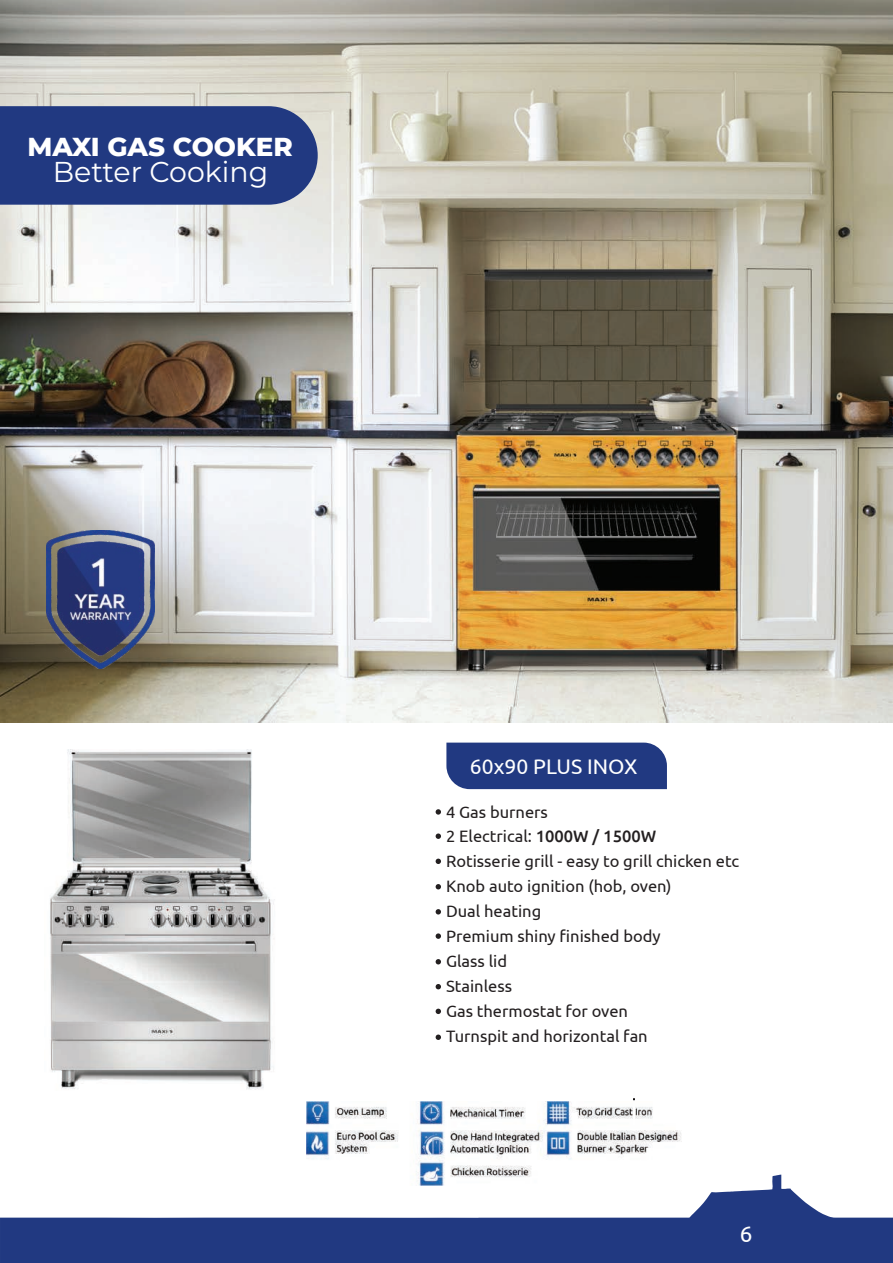
<style>
.page{position:relative;width:893px;height:1263px;background:#fff}
.page>*{position:absolute;margin:0;border:0;box-sizing:border-box;transform-origin:0 0}
.t1{font:28.65px "Montserrat";color:#fff}
.t2{font:800 26.4px "Montserrat";color:#fff}
.t3{font:22.5px "Ubuntu";color:#fff}
.t4{font:21.15px "Ubuntu";color:#fff}
.t5{font:16.5px/24.9px "Ubuntu";color:#231f20}
.s1{font-weight:500}
</style>
<div class="page">
<img style="left:0;top:0;width:893px;height:722px">
<svg style="left:0;top:1174px;width:893px;height:89px;fill:#213981"></svg>
<div style="left:446px;top:743px;width:221px;height:46px;background:#213981"></div>
<img style="left:50px;top:749px;width:225px;height:341px">
<img style="left:307px;top:1102px;width:380px;height:83px">
<img style="left:47px;top:531px;width:108px;height:137px">
<div style="left:0;top:106px;width:318px;height:99px;background:#213981"></div>
<svg style="left:436px;top:809px;width:5px;height:6px"></svg>
<svg style="left:436px;top:833px;width:5px;height:6px"></svg>
<svg style="left:436px;top:859px;width:5px;height:5px"></svg>
<svg style="left:436px;top:884px;width:5px;height:5px"></svg>
<svg style="left:436px;top:909px;width:5px;height:5px"></svg>
<svg style="left:436px;top:933px;width:5px;height:6px"></svg>
<svg style="left:436px;top:959px;width:5px;height:5px"></svg>
<svg style="left:436px;top:984px;width:5px;height:5px"></svg>
<svg style="left:436px;top:1009px;width:5px;height:5px"></svg>
<svg style="left:436px;top:1034px;width:5px;height:6px"></svg>
<img style="left:634px;top:1098px;width:1px;height:27px">
<h2 class="t2" style="left:27px;top:127px;width:267px">MAXI GAS COOKER</h2>
<h1 class="t1" style="left:53px;top:152px;width:217px">Better Cooking</h1>
<p class="t4" style="left:470px;top:753px;width:169px">60x90 PLUS INOX</p>
<p class="t5" style="left:446px;top:799px;width:295px">4 Gas burners<br>2 Electrical: <span class="s1">1000W / 1500W<br></span>Rotisserie grill - easy to grill chicken etc<br>Knob auto ignition (hob, oven)<br>Dual heating<br>Premium shiny finished body<br>Glass lid<br>Stainless<br>Gas thermostat for oven<br>Turnspit and horizontal fan</p>
<h3 class="t3" style="left:740px;top:1220px;width:14px">6</h3>
</div>
